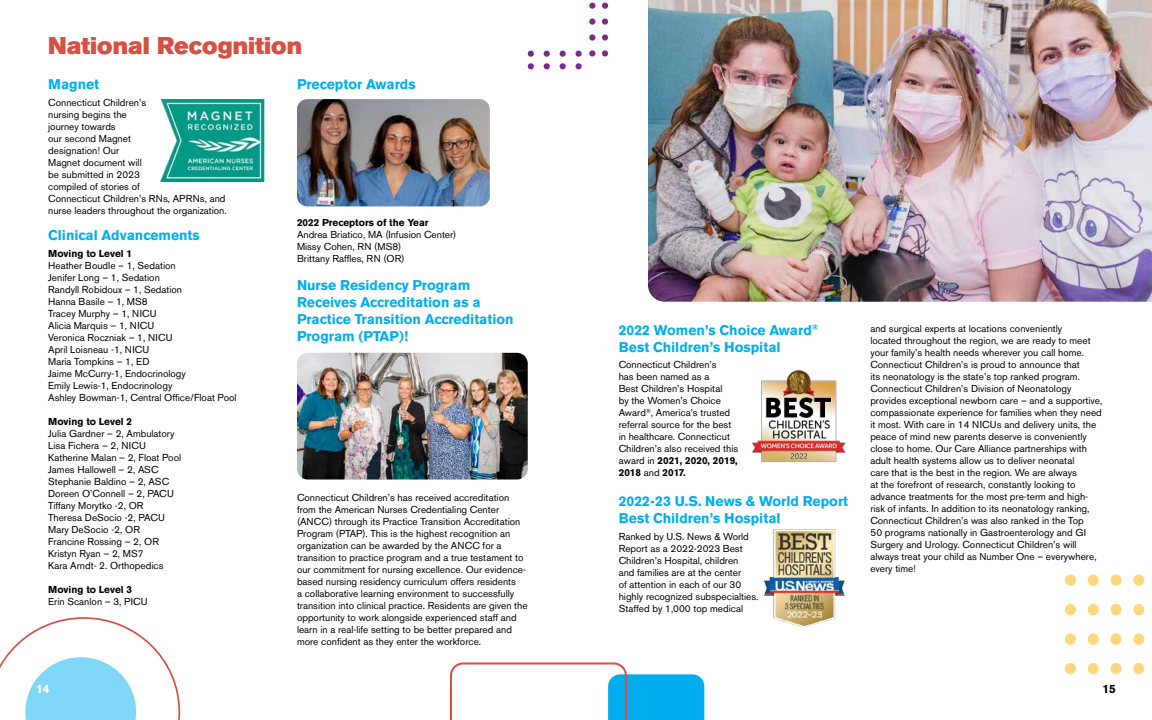
<style>
.page{position:relative;width:1152px;height:720px;background:#fff}
.page>*{position:absolute;margin:0;border:0;box-sizing:border-box;transform-origin:0 0}
.t1{font:24px "Akzidenz Grotesk BE Super";color:#d84f43}
.t2{font:700 14px/16.8px "Akzidenz Grotesk BE";color:#00aeef}
.t3{font:700 12px "Akzidenz Grotesk BE";color:#000}
.t4{font:700 12px "Akzidenz Grotesk BE";color:#fff}
.t5{font:10px/12px "Akzidenz Grotesk BE";color:#000}
.t6{font:700 10px "Akzidenz Grotesk BE";color:#000}
.s1{font-weight:700}
</style>
<div class="page">
<svg style="left:589px;top:50px;width:6px;height:7px"></svg>
<div style="left:589px;top:18px;width:6px;height:7px;background:#7c2a90;border-radius:3px"></div>
<div style="left:589px;top:34px;width:6px;height:7px;background:#7c2a90;border-radius:3px"></div>
<svg style="left:589px;top:3px;width:6px;height:6px"></svg>
<svg style="left:602px;top:50px;width:6px;height:7px"></svg>
<div style="left:602px;top:18px;width:6px;height:7px;background:#7c2a90;border-radius:3px"></div>
<div style="left:602px;top:34px;width:6px;height:7px;background:#7c2a90;border-radius:3px"></div>
<svg style="left:602px;top:3px;width:6px;height:6px"></svg>
<svg style="left:528px;top:51px;width:6px;height:6px"></svg>
<svg style="left:560px;top:51px;width:6px;height:6px"></svg>
<svg style="left:544px;top:51px;width:6px;height:6px"></svg>
<svg style="left:576px;top:51px;width:6px;height:6px"></svg>
<svg style="left:528px;top:63px;width:6px;height:6px"></svg>
<svg style="left:560px;top:63px;width:6px;height:6px"></svg>
<svg style="left:544px;top:63px;width:6px;height:6px"></svg>
<svg style="left:576px;top:63px;width:6px;height:6px"></svg>
<svg style="left:0;top:617px;width:180px;height:103px"></svg>
<svg style="left:1088px;top:663px;width:11px;height:11px"></svg>
<div style="left:1088px;top:604px;width:11px;height:11px;background:#ffd77d;border-radius:6px"></div>
<div style="left:1088px;top:633px;width:11px;height:12px;background:#ffd77d;border-radius:6px"></div>
<svg style="left:1088px;top:574px;width:11px;height:12px"></svg>
<svg style="left:1065px;top:663px;width:11px;height:11px"></svg>
<div style="left:1065px;top:604px;width:11px;height:11px;background:#ffd77d;border-radius:6px"></div>
<div style="left:1065px;top:633px;width:11px;height:12px;background:#ffd77d;border-radius:6px"></div>
<svg style="left:1065px;top:574px;width:11px;height:12px"></svg>
<svg style="left:1110px;top:663px;width:12px;height:11px"></svg>
<div style="left:1110px;top:604px;width:12px;height:11px;background:#ffd77d;border-radius:6px"></div>
<div style="left:1110px;top:633px;width:12px;height:12px;background:#ffd77d;border-radius:6px"></div>
<svg style="left:1110px;top:574px;width:12px;height:12px"></svg>
<svg style="left:1133px;top:663px;width:11px;height:11px"></svg>
<div style="left:1133px;top:604px;width:11px;height:11px;background:#ffd77d;border-radius:6px"></div>
<div style="left:1133px;top:633px;width:11px;height:12px;background:#ffd77d;border-radius:6px"></div>
<svg style="left:1133px;top:574px;width:11px;height:12px"></svg>
<img style="left:160px;top:99px;width:105px;height:83px">
<img style="left:765px;top:530px;width:80px;height:98px">
<img style="left:751px;top:370px;width:95px;height:92px">
<img style="left:297px;top:99px;width:193px;height:107px">
<img style="left:297px;top:353px;width:231px;height:127px">
<img style="left:648px;top:0;width:504px;height:302px">
<svg style="left:450px;top:662px;width:254px;height:58px"></svg>
<h1 class="t1" style="left:48px;top:32px;width:256px">National Recognition</h1>
<h2 class="t2" style="left:48px;top:76px;width:53px">Magnet</h2>
<p class="t5" style="left:48px;top:96px;width:180px">Connecticut Children’s<br>nursing begins the<br>journey towards<br>our second Magnet<br>designation! Our<br>Magnet document will<br>be submitted in 2023<br>compiled of stories of<br>Connecticut Children’s RNs, APRNs, and nurse leaders throughout the organization.</p>
<h2 class="t2" style="left:48px;top:227px;width:153px">Clinical Advancements</h2>
<p class="t6" style="left:48px;top:247px;width:85px">Moving to Level 1</p>
<p class="t5" style="left:48px;top:259px;width:190px">Heather Boudle – 1, Sedation<br>Jenifer Long – 1, Sedation<br>Randyll Robidoux – 1, Sedation<br>Hanna Basile – 1, MS8<br>Tracey Murphy – 1, NICU<br>Alicia Marquis – 1, NICU<br>Veronica Roczniak – 1, NICU<br>April Loisneau -1, NICU<br>Maria Tompkins – 1, ED<br>Jaime McCurry-1, Endocrinology<br>Emily Lewis-1, Endocrinology<br>Ashley Bowman-1, Central Office/Float Pool</p>
<p class="t6" style="left:48px;top:415px;width:85px">Moving to Level 2</p>
<p class="t5" style="left:48px;top:427px;width:134px">Julia Gardner – 2, Ambulatory<br>Lisa Fichera – 2, NICU<br>Katherine Malan – 2, Float Pool<br>James Hallowell – 2, ASC<br>Stephanie Baldino – 2, ASC<br>Doreen O’Connell – 2, PACU<br>Tiffany Morytko -2, OR<br>Theresa DeSocio -2, PACU<br>Mary DeSocio -2, OR<br>Francine Rossing – 2, OR<br>Kristyn Ryan – 2, MS7<br>Kara Arndt- 2. Orthopedics</p>
<p class="t6" style="left:48px;top:583px;width:85px">Moving to Level 3</p>
<p class="t5" style="left:48px;top:595px;width:101px">Erin Scanlon – 3, PICU</p>
<p class="t4" style="left:36px;top:682px;width:15px">14</p>
<h2 class="t2" style="left:297px;top:76px;width:120px">Preceptor Awards</h2>
<p class="t6" style="left:297px;top:216px;width:133px">2022 Preceptors of the Year</p>
<p class="t5" style="left:297px;top:228px;width:161px">Andrea Briatico, MA (Infusion Center)<br>Missy Cohen, RN (MS8)<br>Brittany Raffles, RN (OR)</p>
<h2 class="t2" style="left:297px;top:277px;width:218px">Nurse Residency Program<br>Receives Accreditation as a<br>Practice Transition Accreditation<br>Program (PTAP)!</h2>
<p class="t5" style="left:297px;top:492px;width:232px">Connecticut Children’s has received accreditation from the American Nurses Credentialing Center (ANCC) through its Practice Transition Accreditation Program (PTAP). This is the highest recognition an organization can be awarded by the ANCC for a transition to practice program and a true testament to our commitment for nursing excellence. Our evidence&shy;based nursing residency curriculum offers residents<br>a collaborative learning environment to successfully transition into clinical practice. Residents are given the opportunity to work alongside experienced staff and learn in a real-life setting to be better prepared and more confident as they enter the workforce.</p>
<h2 class="t2" style="left:619px;top:322px;width:201px">2022 Women’s Choice Award<sup>®<br></sup>Best Children’s Hospital</h2>
<p class="t5" style="left:619px;top:359px;width:121px">Connecticut Children’s<br>has been named as a<br>Best Children’s Hospital<br>by the Women’s Choice<br>Award<sup>®</sup>, America’s trusted referral source for the best in healthcare. Connecticut<br>Children’s also received this award in <span class="s1">2021, 2020, 2019,<br>2018</span> and <span class="s1">2017.</span></p>
<h2 class="t2" style="left:619px;top:493px;width:231px">2022-23 U.S. News &amp; World Report<br>Best Children’s Hospital</h2>
<p class="t5" style="left:619px;top:530px;width:141px">Ranked by U.S. News &amp; World<br>Report as a 2022-2023 Best<br>Children’s Hospital, children<br>and families are at the center<br>of attention in each of our 30 highly recognized subspecialties.<br>Staffed by 1,000 top medical</p>
<p class="t5" style="left:870px;top:323px;width:234px">and surgical experts at locations conveniently<br>located throughout the region, we are ready to meet your family’s health needs wherever you call home.<br>Connecticut Children’s is proud to announce that<br>its neonatology is the state’s top ranked program.<br>Connecticut Children’s Division of Neonatology provides exceptional newborn care – and a supportive, compassionate experience for families when they need it most. With care in 14 NICUs and delivery units, the peace of mind new parents deserve is conveniently close to home. Our Care Alliance partnerships with adult health systems allow us to deliver neonatal<br>care that is the best in the region. We are always<br>at the forefront of research, constantly looking to advance treatments for the most pre-term and high&shy;risk of infants. In addition to its neonatology ranking, Connecticut Children’s was also ranked in the Top<br>50 programs nationally in Gastroenterology and GI Surgery and Urology. Connecticut Children’s will always treat your child as Number One – everywhere, every time!</p>
<p class="t3" style="left:1103px;top:682px;width:15px">15</p>
</div>
